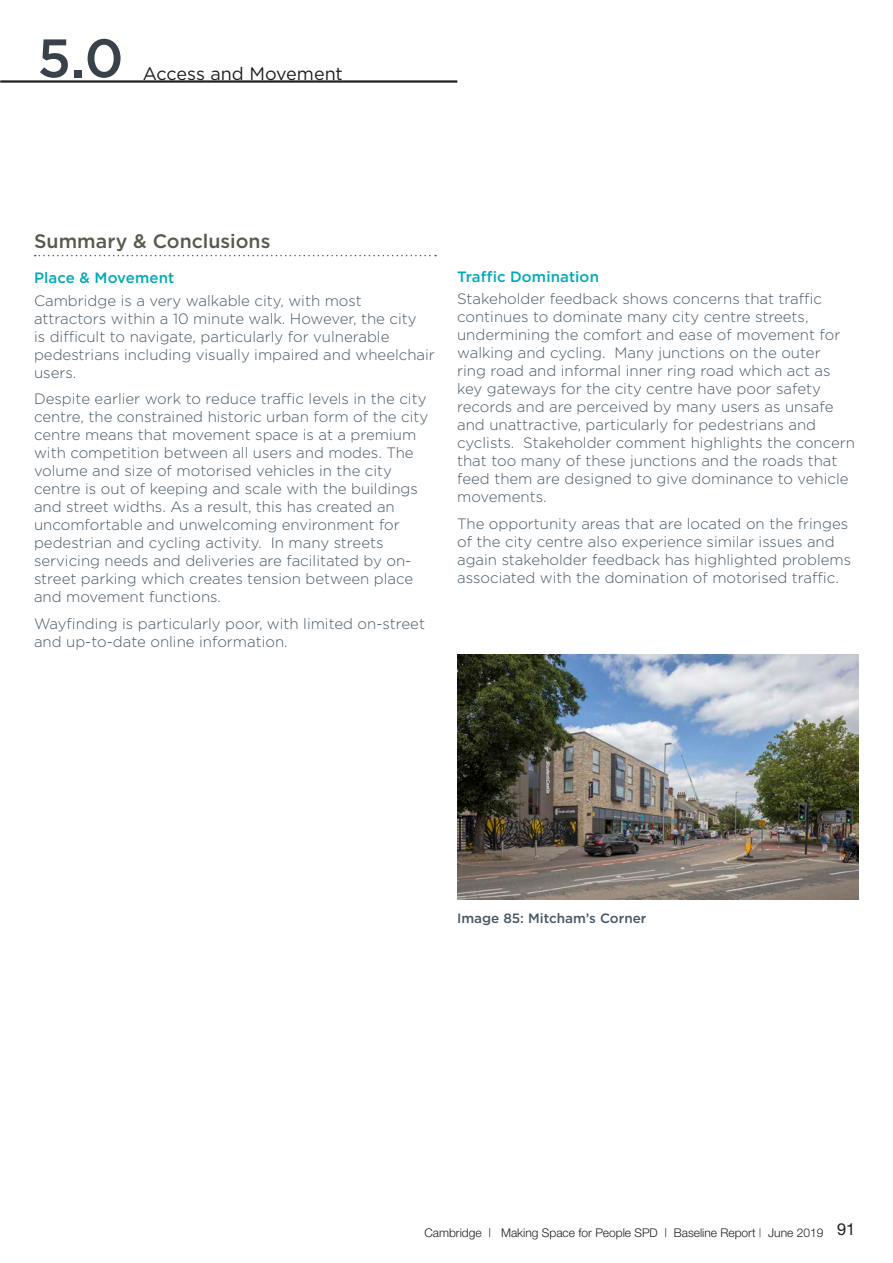
<style>
.page{position:relative;width:893px;height:1263px;background:#fff}
.page>*{position:absolute;margin:0;border:0;box-sizing:border-box;transform-origin:0 0}
.Big_Numbers{font:500 54px "Gotham";color:#39424b}
.Heading_2{font:500 19.5px "Gotham";color:#59594d}
.Chapter_Title{font:18px "Gotham";letter-spacing:-.005em;color:#231f20}
.Body_Text{font:300 15px/18px "Gotham";color:#475865}
.heading_4{font:500 15px "Gotham";letter-spacing:.005em;color:#00aabc}
.t1{font:500 13.5px "Gotham";color:#475865}
.t2{font:300 12px "Helvetica Neue";color:#231f20}
.s1{font-weight:400;color:#696768}
</style>
<div class="page">
<svg style="left:35px;top:255px;width:401px;height:1px"></svg>
<hr style="left:0;top:80px;width:457px;height:3px;background:#231f20">
<img style="left:457px;top:655px;width:402px;height:244px">
<p class="Big_Numbers" style="left:37px;top:23px;width:88px">5.0</p>
<p class="Chapter_Title" style="left:143px;top:62px;width:202px">Access and Movement</p>
<p class="Heading_2" style="left:34px;top:229px;width:238px">Summary &amp; Conclusions</p>
<p class="heading_4" style="left:34px;top:268px;width:142px">Place &amp; Movement</p>
<p class="Body_Text" style="left:34px;top:291px;width:402px">Cambridge is a very walkable city, with most attractors within a 10 minute walk. However, the city<br>is difficult to navigate, particularly for vulnerable pedestrians including visually impaired and wheelchair users.</p>
<p class="Body_Text" style="left:34px;top:389px;width:396px">Despite earlier work to reduce traffic levels in the city centre, the constrained historic urban form of the city centre means that movement space is at a premium with competition between all users and modes. The volume and size of motorised vehicles in the city centre is out of keeping and scale with the buildings and street widths. As a result, this has created an uncomfortable and unwelcoming environment for pedestrian and cycling activity. In many streets servicing needs and deliveries are facilitated by on&shy;street parking which creates tension between place and movement functions.</p>
<p class="Body_Text" style="left:34px;top:614px;width:392px">Wayfinding is particularly poor, with limited on-street and up-to-date online information.</p>
<p class="heading_4" style="left:457px;top:267px;width:143px">Traffic Domination</p>
<p class="Body_Text" style="left:457px;top:290px;width:399px">Stakeholder feedback shows concerns that traffic continues to dominate many city centre streets, undermining the comfort and ease of movement for walking and cycling. Many junctions on the outer<br>ring road and informal inner ring road which act as key gateways for the city centre have poor safety records and are perceived by many users as unsafe and unattractive, particularly for pedestrians and cyclists. Stakeholder comment highlights the concern that too many of these junctions and the roads that feed them are designed to give dominance to vehicle movements.</p>
<p class="Body_Text" style="left:457px;top:514px;width:396px">The opportunity areas that are located on the fringes of the city centre also experience similar issues and again stakeholder feedback has highlighted problems associated with the domination of motorised traffic.</p>
<p class="t1" style="left:457px;top:909px;width:191px">Image 85: Mitcham’s Corner</p>
<p class="t2" style="left:424px;top:1225px;width:432px">Cambridge | Making Space for People SPD | Baseline Report <span class="s1">|</span> June 2019 <sup>91</sup></p>
</div>
